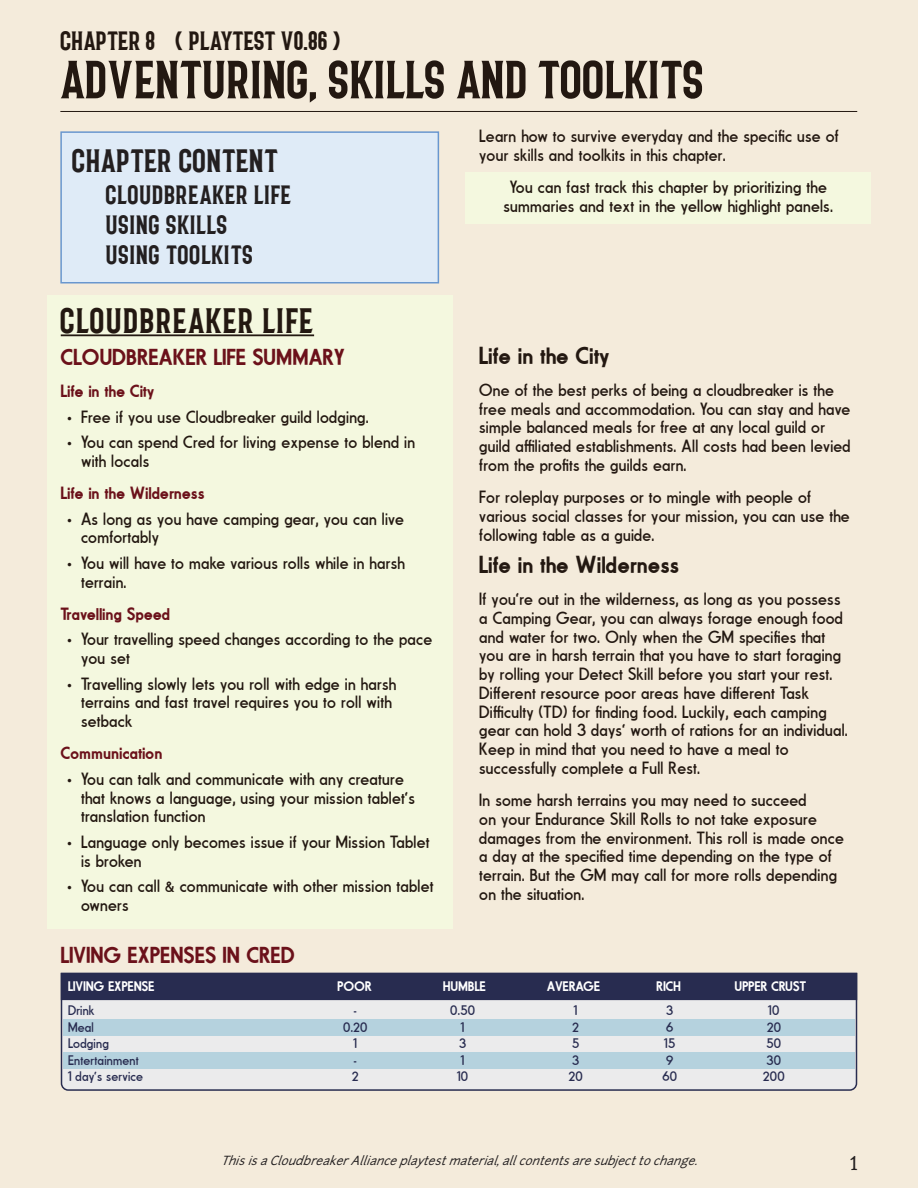
<style>
.page{position:relative;width:918px;height:1188px;background:#f4ebdb}
.page>*{position:absolute;margin:0;border:0;box-sizing:border-box;transform-origin:0 0}
.t1{font:54px "Bonard";letter-spacing:-.01em;color:#231811}
.SUBTITLE{font:36px "Bonard";letter-spacing:.02em;color:#231811}
.SUBTITLE-2{font:33px "Bonard";color:#231f20}
.SUBTITLE-3{font:27px "Bonard";letter-spacing:.01em;color:#231f20}
.t2{font:27px "Bonard";letter-spacing:-.01em;color:#231811}
.SUBTITLE-4{font:24px "Fundamental Brigade Schwer";letter-spacing:.015em;color:#231811}
.SUBTITLE-5{font:22.5px "Fundamental Brigade Schwer";letter-spacing:.015em;color:#6b111a}
.t3{font:21px "Andada";color:#231f20}
.SUBTITLE-6{font:17.25px/18.8px "Fundamental Brigade";letter-spacing:.015em;color:#231811}
.SUBTITLE-7{font:17.25px "Fundamental Brigade Schwer";letter-spacing:.015em;color:#6b111a}
.SUBTITLE-8{font:13.5px "Fundamental Brigade";letter-spacing:.015em;color:#282c50}
.SUBTITLE-9{font:13.5px "Fundamental Brigade Schwer";letter-spacing:.015em;color:#fff}
.t4{font:italic 12px "Junction";color:#231f20}
.s1{font-family:"Fundamental Brigade Schwer"}
</style>
<div class="page">
<div style="left:60px;top:131px;width:379px;height:153px;background:#dfebf7;border:2px solid #6997cf"></div>
<div style="left:47px;top:296px;width:406px;height:633px;background:#f4f8df"></div>
<div style="left:465px;top:173px;width:406px;height:51px;background:#f4f8df"></div>
<hr style="left:61px;top:334px;width:253px;height:2px;background:#231811">
<hr style="left:60px;top:111px;width:797px;height:1px;background:#231811">
<svg style="left:60px;top:972px;width:798px;height:119px;background:#e2e3e5"></svg>
<div style="left:61px;top:973px;width:796px;height:27px;background:#282c50"></div>
<div style="left:63px;top:1019px;width:792px;height:16px;background:#b5d2de"></div>
<div style="left:63px;top:1052px;width:792px;height:16px;background:#b5d2de"></div>
<p class="t2" style="left:61px;top:28px;width:281px">CHAPTER 8 <span class="s1">(</span> PLAYTEST V0.86 <span class="s1">)</span></p>
<p class="t1" style="left:61px;top:54px;width:646px">ADVENTURING, SKILLS AND TOOLKITS</p>
<p class="SUBTITLE-2" style="left:72px;top:145px;width:208px">CHAPTER CONTENT</p>
<p class="SUBTITLE-3" style="left:106px;top:182px;width:187px">CLOUDBREAKER LIFE</p>
<p class="SUBTITLE-3" style="left:106px;top:212px;width:124px">USING SKILLS</p>
<p class="SUBTITLE-3" style="left:106px;top:242px;width:149px">USING TOOLKITS</p>
<p class="SUBTITLE" style="left:61px;top:303px;width:255px">CLOUDBREAKER LIFE</p>
<p class="SUBTITLE-5" style="left:61px;top:344px;width:285px">CLOUDBREAKER LIFE SUMMARY</p>
<p class="SUBTITLE-7" style="left:61px;top:381px;width:95px">Life in the City</p>
<p class="SUBTITLE-6" style="left:68px;top:407px;width:303px">• Free if you use Cloudbreaker guild lodging.</p>
<p class="SUBTITLE-6" style="left:81px;top:433px;width:336px;text-indent:-14px">• You can spend Cred for living expense to blend in with locals</p>
<p class="SUBTITLE-7" style="left:61px;top:483px;width:145px">Life in the Wilderness</p>
<p class="SUBTITLE-6" style="left:81px;top:509px;width:324px;text-indent:-14px">• As long as you have camping gear, you can live comfortably</p>
<p class="SUBTITLE-6" style="left:81px;top:553px;width:325px;text-indent:-14px">• You will have to make various rolls while in harsh terrain.</p>
<p class="SUBTITLE-7" style="left:61px;top:604px;width:111px">Travelling Speed</p>
<p class="SUBTITLE-6" style="left:81px;top:630px;width:353px;text-indent:-14px">• Your travelling speed changes according to the pace you set</p>
<p class="SUBTITLE-6" style="left:81px;top:674px;width:317px;text-indent:-14px">• Travelling slowly lets you roll with edge in harsh terrains and fast travel requires you to roll with setback</p>
<p class="SUBTITLE-7" style="left:61px;top:743px;width:103px">Communication</p>
<p class="SUBTITLE-6" style="left:81px;top:769px;width:335px;text-indent:-14px">• You can talk and communicate with any creature that knows a language, using your mission tablet’s translation function</p>
<p class="SUBTITLE-6" style="left:81px;top:832px;width:350px;text-indent:-14px">• Language only becomes issue if your Mission Tablet is broken</p>
<p class="SUBTITLE-6" style="left:81px;top:877px;width:354px;text-indent:-14px">• You can call &amp; communicate with other mission tablet owners</p>
<p class="SUBTITLE-5" style="left:61px;top:942px;width:236px">LIVING EXPENSES IN CRED</p>
<p class="SUBTITLE-6" style="left:479px;top:127px;width:361px">Learn how to survive everyday and the specific use of your skills and toolkits in this chapter.</p>
<p class="SUBTITLE-6" style="left:504px;top:178px;width:331px;text-align:center">You can fast track this chapter by prioritizing the summaries and text in the yellow highlight panels.</p>
<p class="SUBTITLE-4" style="left:479px;top:341px;width:132px">Life in the City</p>
<p class="SUBTITLE-6" style="left:479px;top:380px;width:373px">One of the best perks of being a cloudbreaker is the free meals and accommodation. You can stay and have simple balanced meals for free at any local guild or guild affiliated establishments. All costs had been levied from the profits the guilds earn.</p>
<p class="SUBTITLE-6" style="left:479px;top:488px;width:372px">For roleplay purposes or to mingle with people of various social classes for your mission, you can use the following table as a guide.</p>
<p class="SUBTITLE-4" style="left:479px;top:550px;width:201px">Life in the Wilderness</p>
<p class="SUBTITLE-6" style="left:479px;top:590px;width:370px">If you’re out in the wilderness, as long as you possess a Camping Gear, you can always forage enough food and water for two. Only when the GM specifies that you are in harsh terrain that you have to start foraging by rolling your Detect Skill before you start your rest.<br>Different resource poor areas have different Task Difficulty (TD) for finding food. Luckily, each camping gear can hold 3 days’ worth of rations for an individual.<br>Keep in mind that you need to have a meal to successfully complete a Full Rest.</p>
<p class="SUBTITLE-6" style="left:479px;top:791px;width:366px">In some harsh terrains you may need to succeed<br>on your Endurance Skill Rolls to not take exposure damages from the environment. This roll is made once a day at the specified time depending on the type of terrain. But the GM may call for more rolls depending on the situation.</p>
<p class="SUBTITLE-9" style="left:68px;top:978px;width:88px">LIVING EXPENSE</p>
<p class="SUBTITLE-9" style="left:338px;top:978px;width:36px">POOR</p>
<p class="SUBTITLE-9" style="left:443px;top:978px;width:44px">HUMBLE</p>
<p class="SUBTITLE-9" style="left:547px;top:978px;width:55px">AVERAGE</p>
<p class="SUBTITLE-9" style="left:656px;top:978px;width:26px">RICH</p>
<p class="SUBTITLE-9" style="left:735px;top:978px;width:73px">UPPER CRUST</p>
<p class="SUBTITLE-8" style="left:68px;top:1003px;width:28px">Drink</p>
<p class="SUBTITLE-8" style="left:68px;top:1019px;width:27px">Meal</p>
<p class="SUBTITLE-8" style="left:68px;top:1036px;width:42px">Lodging</p>
<p class="SUBTITLE-8" style="left:68px;top:1052px;width:72px">Entertainment</p>
<p class="SUBTITLE-8" style="left:68px;top:1069px;width:77px">1 day’s service</p>
<p class="SUBTITLE-8" style="left:354px;top:1003px;width:5px">-</p>
<p class="SUBTITLE-8" style="left:343px;top:1019px;width:26px">0.20</p>
<p class="SUBTITLE-8" style="left:354px;top:1036px;width:5px">1</p>
<p class="SUBTITLE-8" style="left:354px;top:1052px;width:5px">-</p>
<p class="SUBTITLE-8" style="left:352px;top:1069px;width:8px">2</p>
<p class="SUBTITLE-8" style="left:450px;top:1003px;width:26px">0.50</p>
<p class="SUBTITLE-8" style="left:461px;top:1019px;width:5px">1</p>
<p class="SUBTITLE-8" style="left:459px;top:1036px;width:9px">3</p>
<p class="SUBTITLE-8" style="left:461px;top:1052px;width:5px">1</p>
<p class="SUBTITLE-8" style="left:457px;top:1069px;width:13px">10</p>
<p class="SUBTITLE-8" style="left:574px;top:1003px;width:5px">1</p>
<p class="SUBTITLE-8" style="left:572px;top:1019px;width:8px">2</p>
<p class="SUBTITLE-8" style="left:572px;top:1036px;width:9px">5</p>
<p class="SUBTITLE-8" style="left:572px;top:1052px;width:9px">3</p>
<p class="SUBTITLE-8" style="left:568px;top:1069px;width:16px">20</p>
<p class="SUBTITLE-8" style="left:666px;top:1003px;width:9px">3</p>
<p class="SUBTITLE-8" style="left:666px;top:1019px;width:9px">6</p>
<p class="SUBTITLE-8" style="left:664px;top:1036px;width:12px">15</p>
<p class="SUBTITLE-8" style="left:666px;top:1052px;width:9px">9</p>
<p class="SUBTITLE-8" style="left:662px;top:1069px;width:16px">60</p>
<p class="SUBTITLE-8" style="left:768px;top:1003px;width:13px">10</p>
<p class="SUBTITLE-8" style="left:767px;top:1019px;width:16px">20</p>
<p class="SUBTITLE-8" style="left:767px;top:1036px;width:16px">50</p>
<p class="SUBTITLE-8" style="left:767px;top:1052px;width:16px">30</p>
<p class="SUBTITLE-8" style="left:763px;top:1069px;width:23px">200</p>
<p class="t4" style="left:221px;top:1153px;width:483px">ThisisaCloudbreakerAllianceplaytestmaterial,allcontentsaresubjecttochange.</p>
<p class="t3" style="left:849px;top:1150px;width:10px">1</p>
</div>
